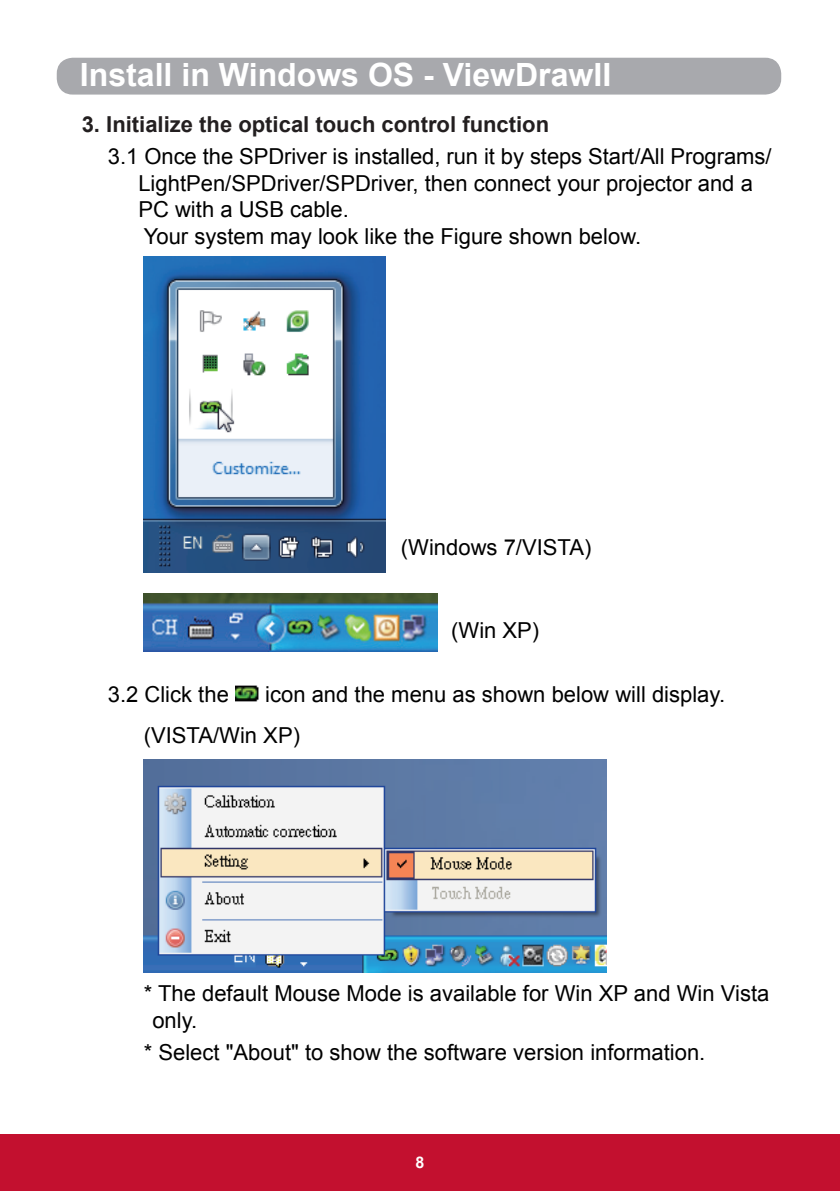
<style>
.page{position:relative;width:840px;height:1191px;background:#fff}
.page>*{position:absolute;margin:0;border:0;box-sizing:border-box;transform-origin:0 0}
.t1{font:700 32px "Arial";color:#fff}
.t2{font:22px/26.4px "Arial";color:#000}
.t3{font:700 22px "Arial";color:#231f20}
.t4{font:700 16px "Arial";color:#fff}
</style>
<div class="page">
<div style="left:57px;top:58px;width:723px;height:37px;background:#a8a9ad;border-radius:16px"></div>
<div style="left:0;top:1134px;width:839px;height:57px;background:#c3102f"></div>
<img style="left:144px;top:257px;width:241px;height:316px">
<img style="left:144px;top:593px;width:293px;height:58px">
<img style="left:235px;top:685px;width:24px;height:17px">
<img style="left:144px;top:759px;width:462px;height:213px">
<h1 class="t1" style="left:80px;top:53px;width:532px">Install in Windows OS - ViewDrawII</h1>
<p class="t3" style="left:82px;top:110px;width:468px">3. Initialize the optical touch control function</p>
<p class="t2" style="left:138px;top:144px;width:634px;text-indent:-31px">3.1 Once the SPDriver is installed, run it by steps Start/All Programs/ LightPen/SPDriver/SPDriver, then connect your projector and a PC with a USB cable.<br>Your system may look like the Figure shown below.</p>
<p class="t2" style="left:401px;top:534px;width:192px">(Windows 7/VISTA)</p>
<p class="t2" style="left:451px;top:617px;width:89px">(Win XP)</p>
<p class="t2" style="left:108px;top:681px;width:123px">3.2 Click the</p>
<p class="t2" style="left:144px;top:673px;width:582px;line-height:42px;text-indent:121px">icon and the menu as shown below will display. (VISTA/Win XP)</p>
<p class="t2" style="left:152px;top:980px;width:618px;text-indent:-9px">* The default Mouse Mode is available for Win XP and Win Vista only.</p>
<p class="t2" style="left:144px;top:1039px;width:562px">* Select "About" to show the software version information.</p>
<p class="t4" style="left:415px;top:1152px;width:10px">8</p>
</div>
